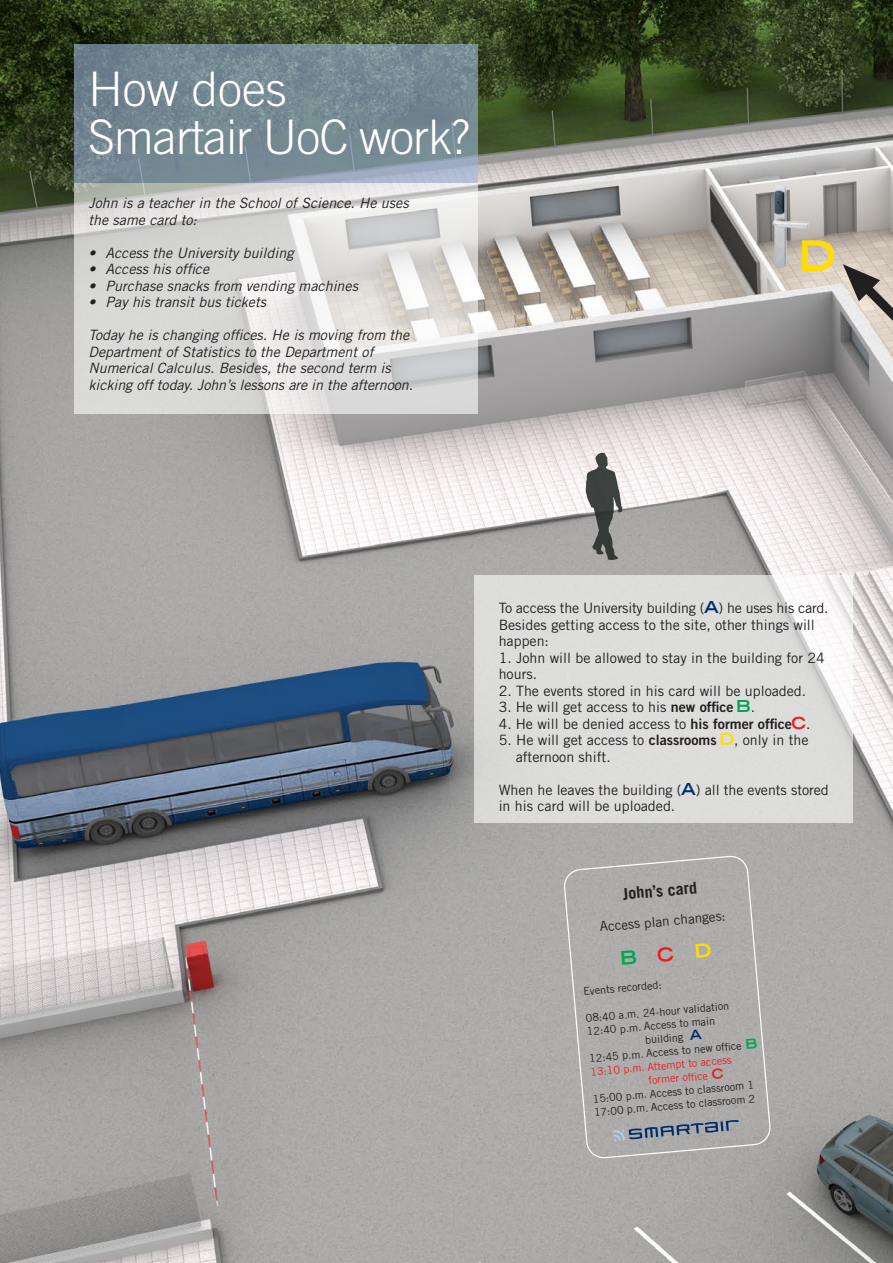
<style>
.page{position:relative;width:893px;height:1263px;background:#fff}
.page>*{position:absolute;margin:0;border:0;box-sizing:border-box;transform-origin:0 0}
.t1{font:300 47.55px/47.5px "Trade Gothic LT Std";letter-spacing:-.015em;color:#fff}
.t2{font:700 expanded 42px "Trade Gothic LT Std";color:#fd0}
.t3{font:700 16.2px "Trade Gothic LT Std";color:#231f20}
.t4{font:14.25px/16.5px "Trade Gothic LT Std";color:#231f20}
.t5{font:italic 14.25px/16.5px "Trade Gothic LT Std";color:#231f20}
.t6{font:13.5px "Trade Gothic LT Std";color:#231f20}
.t7{font:10.8px "Trade Gothic LT Std";color:#231f20}
.t8{font:10.8px "Trade Gothic LT Std";color:#ed1c24}
.s1{font-weight:700;font-stretch:expanded;font-size:16.5px;color:#002e6d}
.s2{font-family:"Trade Gothic LT Std Bd 2"}
.s3{font-weight:700;font-stretch:expanded;font-size:16.5px;color:#00a650}
.s4{font-weight:700;font-stretch:expanded;font-size:16.5px;color:#ed1c24}
.s5{font-weight:700;font-stretch:expanded;font-size:16.5px;color:#fd0}
.s6{font-weight:700;font-stretch:expanded;font-size:13.5px;color:#002e6d}
.s7{font-weight:700;font-stretch:expanded;font-size:13.5px;color:#00a650}
.s8{font-weight:700;font-stretch:expanded;font-size:13.5px}
</style>
<div class="page">
<img style="left:0;top:0;width:893px;height:1263px">
<svg style="left:474px;top:576px;width:379px;height:247px;fill:#dddddc"></svg>
<svg style="left:74px;top:183px;width:404px;height:231px;fill:#dad9d8"></svg>
<svg style="left:74px;top:45px;width:404px;height:138px;fill:#758a93"></svg>
<svg style="left:586px;top:453px;width:36px;height:107px"></svg>
<div style="left:562px;top:855px;width:210px;height:305px;background:#adacaa"></div>
<svg style="left:843px;top:264px;width:50px;height:163px"></svg>
<img style="left:771px;top:185px;width:38px;height:84px">
<div style="left:621px;top:943px;width:90px;height:22px;background:#adacaa"></div>
<h1 class="t1" style="left:88px;top:65px;width:383px">How does<br>Smartair UoC work?</h1>
<p class="t5" style="left:88px;top:195px;width:325px">John isa teacherin the SchoolofScience.He uses the same card to:</p>
<p class="t5" style="left:88px;top:244px;width:210px">• Accessthe Universitybuilding</p>
<p class="t5" style="left:88px;top:261px;width:126px">• Accesshisoffice</p>
<p class="t5" style="left:88px;top:277px;width:275px">• Purchase snacksfrom vending machines</p>
<p class="t5" style="left:88px;top:294px;width:183px">• Payhistransitbustickets</p>
<p class="t5" style="left:88px;top:327px;width:330px">Todayhe ischanging offices.He ismoving from the DepartmentofStatisticsto the Departmentof NumericalCalculus.Besides,the second term is kicking off today. John’s lessons are in the afternoon.</p>
<h2 class="t2" style="left:799px;top:229px;width:39px">D</h2>
<p class="t4" style="left:499px;top:599px;width:331px">To access the University building (<span class="s1">A</span>) he uses his card.<br>Besides getting access to the site, other things will happen:</p>
<p class="t4" style="left:499px;top:649px;width:328px">1. John will be allowed to stay in the building for 24 hours.</p>
<p class="t4" style="left:499px;top:682px;width:309px">2. The events stored in his card will be uploaded.</p>
<p class="t4" style="left:499px;top:698px;width:258px">3. He will get access to his <span class="s2">new office</span> <span class="s3">B</span>.</p>
<p class="t4" style="left:499px;top:715px;width:313px">4. He will be denied access to <span class="s2">his former office</span><span class="s4">C</span>.</p>
<p class="t4" style="left:516px;top:731px;width:294px;text-indent:-17px">5. He will get access to <span class="s2">classrooms</span> <span class="s5">D</span>, only in the afternoon shift.</p>
<p class="t4" style="left:499px;top:781px;width:332px">When he leaves the building (<span class="s1">A</span>) all the events stored in his card will be uploaded.</p>
<p class="t3" style="left:622px;top:884px;width:76px;rotate:-5deg">John’s card</p>
<p class="t6" style="left:599px;top:918px;width:128px;rotate:-5deg">Access plan changes:</p>
<p class="t7" style="left:583px;top:985px;width:80px;rotate:-5deg">Events recorded:</p>
<p class="t7" style="left:585px;top:1012px;width:145px;rotate:-5deg">08:40 a.m. 24-hour validation</p>
<p class="t7" style="left:586px;top:1025px;width:130px;rotate:-5deg">12:40 p.m. Access to main</p>
<p class="t7" style="left:644px;top:1033px;width:59px;rotate:-5deg">building <span class="s6">A</span></p>
<p class="t7" style="left:589px;top:1052px;width:170px;rotate:-5deg">12:45 p.m. Access to new offi ce <span class="s7">B</span></p>
<p class="t8" style="left:590px;top:1065px;width:143px;rotate:-5deg">13:10 p.m. Attempt to access</p>
<p class="t8" style="left:648px;top:1074px;width:77px;rotate:-5deg">former offi ce <span class="s8">C</span></p>
<p class="t7" style="left:592px;top:1092px;width:163px;rotate:-5deg">15:00 p.m. Access to classroom 1</p>
<p class="t7" style="left:593px;top:1106px;width:163px;rotate:-5deg">17:00 p.m. Access to classroom 2</p>
</div>
